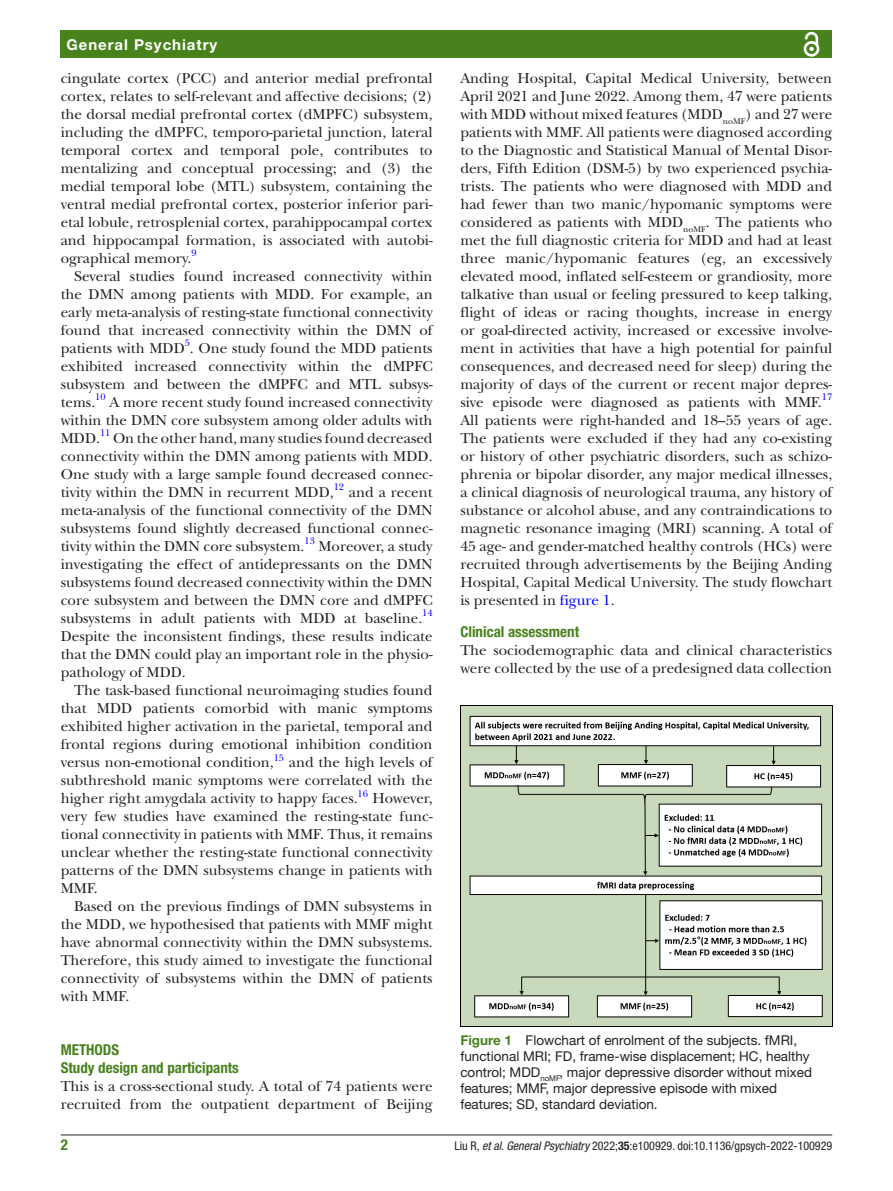
<style>
.page{position:relative;width:893px;height:1191px;background:#fff}
.page>*{position:absolute;margin:0;border:0;box-sizing:border-box;transform-origin:0 0}
.t1{font:15px/18px "New Baskerville";color:#231f20;text-align:justify}
.t2{font:700 condensed 15px/18px "Helvetica Neue LT Std";color:#48821c}
.t3{font:700 15px "Helvetica Neue LT Std";letter-spacing:.065em;color:#fff}
.t4{font:13.5px/16.2px "Helvetica Neue LT Std";color:#231f20}
.t5{font:condensed 12px "Helvetica Neue LT Std";color:#231f20}
.t6{font:9.9px "New Baskerville";color:#00f}
.s1{color:#00f}
.s2{font-weight:700;color:#48821c}
.s3{font-style:italic}
.s4{font-weight:700}
</style>
<div class="page">
<hr style="left:61px;top:1134px;width:771px;height:1px;background:#231f20">
<div style="left:61px;top:31px;width:771px;height:27px;background:#48821c"></div>
<svg style="left:803px;top:31px;width:17px;height:26px"></svg>
<img style="left:460px;top:705px;width:372px;height:321px">
<p class="t3" style="left:66px;top:35px;width:152px">General Psychiatry</p>
<p class="t1" style="left:61px;top:69px;width:373px">cingulate cortex (PCC) and anterior medial prefrontal cortex, relates to self-relevant and affective decisions; (2) the dorsal medial prefrontal cortex (dMPFC) subsystem, including the dMPFC, temporo-parietal junction, lateral temporal cortex and temporal pole, contributes to mentalizing and conceptual processing; and (3) the medial temporal lobe (MTL) subsystem, containing the ventral medial prefrontal cortex, posterior inferior pari&shy;etal lobule, retrosplenial cortex, parahippocampal cortex and hippocampal formation, is associated with autobi&shy;ographical memory.</p>
<p class="t6" style="left:191px;top:247px;width:7px">9</p>
<p class="t1" style="left:61px;top:267px;width:373px;text-indent:14px">Several studies found increased connectivity within the DMN among patients with MDD. For example, an early meta-analysis of resting-state functional connectivity found that increased connectivity within the DMN of patients with MDD . One study found the MDD patients</p>
<p class="t6" style="left:185px;top:337px;width:7px">5</p>
<p class="t1" style="left:61px;top:357px;width:373px">exhibited increased connectivity within the dMPFC subsystem and between the dMPFC and MTL subsys&shy;tems.</p>
<p class="t6" style="left:95px;top:391px;width:12px">10</p>
<p class="t1" style="left:61px;top:393px;width:373px;text-indent:49px">A more recent study found increased connectivity within the DMN core subsystem among older adults with MDD.<sup>11</sup> On the other hand, many studies found decreased connectivity within the DMN among patients with MDD.<br>One study with a large sample found decreased connec&shy;tivity within the DMN in recurrent MDD,</p>
<p class="t6" style="left:334px;top:481px;width:12px">12</p>
<p class="t1" style="left:61px;top:483px;width:373px;text-indent:288px">and a recent meta-analysis of the functional connectivity of the DMN subsystems found slightly decreased functional connec&shy;tivity within the DMN core subsystem.</p>
<p class="t6" style="left:304px;top:535px;width:12px">13</p>
<p class="t1" style="left:61px;top:537px;width:373px;text-indent:258px">Moreover, a study investigating the effect of antidepressants on the DMN subsystems found decreased connectivity within the DMN core subsystem and between the DMN core and dMPFC subsystems in adult patients with MDD at baseline.</p>
<p class="t6" style="left:422px;top:607px;width:12px">14</p>
<p class="t1" style="left:61px;top:627px;width:373px">Despite the inconsistent findings, these results indicate that the DMN could play an important role in the physio&shy;pathology of MDD.</p>
<p class="t1" style="left:61px;top:681px;width:373px;text-indent:14px">The task-based functional neuroimaging studies found that MDD patients comorbid with manic symptoms exhibited higher activation in the parietal, temporal and frontal regions during emotional inhibition condition versus non-emotional condition,</p>
<p class="t6" style="left:274px;top:751px;width:12px">15</p>
<p class="t1" style="left:61px;top:753px;width:373px;text-indent:228px">and the high levels of subthreshold manic symptoms were correlated with the higher right amygdala activity to happy faces.</p>
<p class="t6" style="left:358px;top:787px;width:12px">16</p>
<p class="t1" style="left:61px;top:789px;width:373px;text-indent:312px">However, very few studies have examined the resting-state func&shy;tional connectivity in patients with MMF. Thus, it remains unclear whether the resting-state functional connectivity patterns of the DMN subsystems change in patients with MMF.</p>
<p class="t1" style="left:61px;top:897px;width:373px;text-indent:13px">Based on the previous findings of DMN subsystems in the MDD, we hypothesised that patients with MMF might have abnormal connectivity within the DMN subsystems.<br>Therefore, this study aimed to investigate the functional connectivity of subsystems within the DMN of patients with MMF.</p>
<p class="t2" style="left:61px;top:1040px;width:180px">METHODS<br>Study design and participants</p>
<p class="t1" style="left:61px;top:1077px;width:373px">This is a cross-sectional study. A total of 74 patients were recruited from the outpatient department of Beijing</p>
<p class="t1" style="left:460px;top:69px;width:373px">Anding Hospital, Capital Medical University, between April 2021 and June 2022. Among them, 47 were patients with MDD without mixed features (MDD<sub>noMF</sub>) and 27 were patients with MMF. All patients were diagnosed according to the Diagnostic and Statistical Manual of Mental Disor&shy;ders, Fifth Edition (DSM-5) by two experienced psychia&shy;trists. The patients who were diagnosed with MDD and had fewer than two manic/hypomanic symptoms were considered as patients with MDD<sub>noMF</sub>. The patients who met the full diagnostic criteria for MDD and had at least three manic/hypomanic features (eg, an excessively elevated mood, inflated self-esteem or grandiosity, more talkative than usual or feeling pressured to keep talking, flight of ideas or racing thoughts, increase in energy or goal-directed activity, increased or excessive involve&shy;ment in activities that have a high potential for painful consequences, and decreased need for sleep) during the majority of days of the current or recent major depres&shy;sive episode were diagnosed as patients with MMF.</p>
<p class="t6" style="left:822px;top:391px;width:12px">17</p>
<p class="t1" style="left:460px;top:411px;width:373px">All patients were right-handed and 18–55 years of age.<br>The patients were excluded if they had any co-existing or history of other psychiatric disorders, such as schizo&shy;phrenia or bipolar disorder, any major medical illnesses, a clinical diagnosis of neurological trauma, any history of substance or alcohol abuse, and any contraindications to magnetic resonance imaging (MRI) scanning. A total of 45 age- and gender-matched healthy controls (HCs) were recruited through advertisements by the Beijing Anding Hospital, Capital Medical University. The study flowchart is presented in <span class="s1">figure 1</span>.</p>
<p class="t2" style="left:460px;top:622px;width:120px">Clinical assessment</p>
<p class="t1" style="left:460px;top:641px;width:373px">The sociodemographic data and clinical characteristics were collected by the use of a predesigned data collection</p>
<p class="t4" style="left:460px;top:1031px;width:353px"><span class="s2">Figure 1</span> Flowchart of enrolment of the subjects. fMRI, functional MRI; FD, frame-wise displacement; HC, healthy control; MDD<sub>noMF</sub>, major depressive disorder without mixed features; MMF, major depressive episode with mixed features; SD, standard deviation.</p>
<p class="t2" style="left:61px;top:1135px;width:9px">2</p>
<p class="t5" style="left:454px;top:1138px;width:379px">Liu R, <span class="s3">et al</span>. <span class="s3">General Psychiatry</span> 2022;<span class="s4">35</span>:e100929. doi:10.1136/gpsych-2022-100929</p>
</div>
